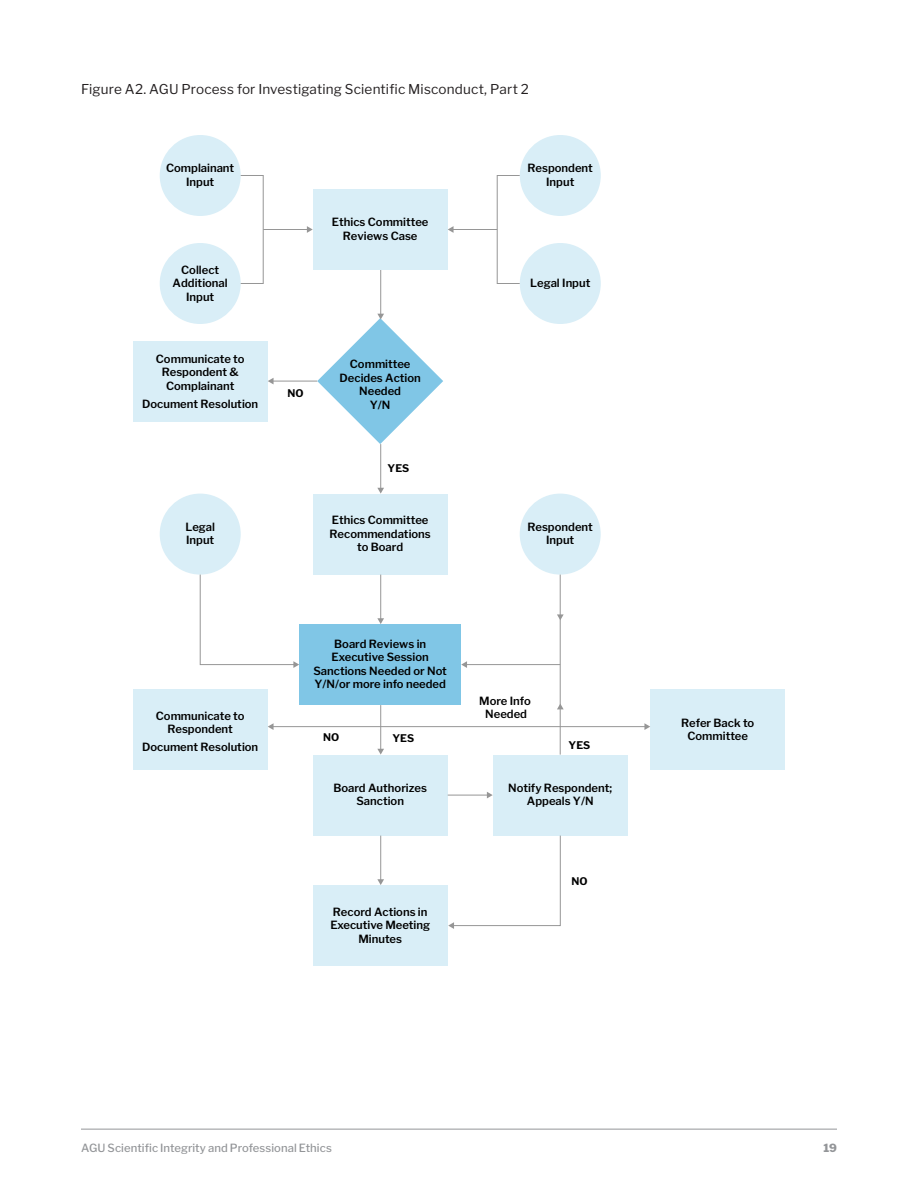
<style>
.page{position:relative;width:918px;height:1188px;background:#fff}
.page>*{position:absolute;margin:0;border:0;box-sizing:border-box;transform-origin:0 0}
.Body_TEXT{font:13.5px "Libre Franklin";letter-spacing:.01em;color:#231f20}
.t1{font:600 11.25px/13.5px "Libre Franklin";color:#000;text-align:center}
.t2{font:500 11.25px "Libre Franklin";letter-spacing:.005em;color:#939598}
.t3{font:800 11.25px "Libre Franklin";color:#939598}
.t4{font:700 10.5px "Libre Franklin";color:#000}
</style>
<div class="page">
<hr style="left:81px;top:1129px;width:756px;height:1px;background:#939598">
<div style="left:160px;top:135px;width:81px;height:81px;background:#d9eef7;border-radius:50%"></div>
<div style="left:520px;top:135px;width:81px;height:81px;background:#d9eef7;border-radius:50%"></div>
<div style="left:520px;top:243px;width:81px;height:81px;background:#d9eef7;border-radius:50%"></div>
<div style="left:160px;top:243px;width:81px;height:81px;background:#d9eef7;border-radius:50%"></div>
<div style="left:520px;top:494px;width:81px;height:81px;background:#d9eef7;border-radius:50%"></div>
<div style="left:160px;top:494px;width:81px;height:81px;background:#d9eef7;border-radius:50%"></div>
<div style="left:313px;top:189px;width:135px;height:81px;background:#d9eef7"></div>
<div style="left:313px;top:494px;width:135px;height:81px;background:#d9eef7"></div>
<div style="left:299px;top:624px;width:162px;height:81px;background:#80c6e6"></div>
<div style="left:133px;top:689px;width:135px;height:81px;background:#d9eef7"></div>
<div style="left:650px;top:689px;width:135px;height:81px;background:#d9eef7"></div>
<div style="left:493px;top:755px;width:135px;height:81px;background:#d9eef7"></div>
<div style="left:313px;top:755px;width:135px;height:81px;background:#d9eef7"></div>
<div style="left:313px;top:885px;width:135px;height:81px;background:#d9eef7"></div>
<div style="left:133px;top:341px;width:135px;height:81px;background:#d9eef7"></div>
<hr style="left:263px;top:229px;width:45px;height:1px;background:#969696">
<svg style="left:307px;top:226px;width:6px;height:7px"></svg>
<hr style="left:448px;top:795px;width:40px;height:1px;background:#969696">
<svg style="left:487px;top:792px;width:6px;height:6px"></svg>
<div style="left:240px;top:175px;width:24px;height:109px;border:1px solid #969696"></div>
<hr style="left:453px;top:229px;width:44px;height:1px;background:#969696">
<svg style="left:448px;top:226px;width:6px;height:7px"></svg>
<div style="left:497px;top:175px;width:23px;height:109px;border:1px solid #969696"></div>
<hr style="left:380px;top:270px;width:1px;height:45px;background:#969696">
<svg style="left:317px;top:314px;width:126px;height:130px"></svg>
<hr style="left:380px;top:444px;width:1px;height:45px;background:#969696">
<svg style="left:377px;top:488px;width:7px;height:6px"></svg>
<hr style="left:380px;top:575px;width:1px;height:44px;background:#969696">
<svg style="left:377px;top:618px;width:7px;height:6px"></svg>
<hr style="left:380px;top:705px;width:1px;height:45px;background:#969696">
<svg style="left:377px;top:749px;width:7px;height:6px"></svg>
<hr style="left:380px;top:836px;width:1px;height:44px;background:#969696">
<svg style="left:377px;top:879px;width:7px;height:6px"></svg>
<hr style="left:273px;top:381px;width:44px;height:1px;background:#969696">
<svg style="left:268px;top:378px;width:6px;height:6px"></svg>
<svg style="left:199px;top:574px;width:100px;height:94px"></svg>
<hr style="left:466px;top:664px;width:94px;height:1px;background:#969696">
<svg style="left:461px;top:661px;width:6px;height:7px"></svg>
<svg style="left:448px;top:835px;width:113px;height:94px"></svg>
<hr style="left:560px;top:575px;width:1px;height:180px;background:#969696">
<svg style="left:557px;top:614px;width:7px;height:6px"></svg>
<svg style="left:557px;top:704px;width:7px;height:5px"></svg>
<hr style="left:273px;top:726px;width:372px;height:1px;background:#969696">
<svg style="left:268px;top:723px;width:6px;height:7px"></svg>
<svg style="left:644px;top:723px;width:6px;height:7px"></svg>
<p class="Body_TEXT" style="left:81px;top:81px;width:449px">Figure A2. AGU Process for Investigating Scientific Misconduct, Part 2</p>
<p class="t1" style="left:166px;top:161px;width:70px">Complainant<br>Input</p>
<p class="t1" style="left:173px;top:263px;width:57px">Collect<br>Additional<br>Input</p>
<p class="t1" style="left:156px;top:352px;width:90px">Communicate to<br>Respondent &amp;<br>Complainant</p>
<p class="t1" style="left:142px;top:397px;width:118px">Document Resolution</p>
<p class="t1" style="left:185px;top:520px;width:31px;text-align:left">Legal<br>Input</p>
<p class="t1" style="left:332px;top:215px;width:98px">Ethics Committee<br>Reviews Case</p>
<p class="t1" style="left:528px;top:161px;width:67px">Respondent<br>Input</p>
<p class="t1" style="left:530px;top:276px;width:62px">Legal Input</p>
<p class="t4" style="left:288px;top:387px;width:18px">NO</p>
<p class="t1" style="left:340px;top:357px;width:83px">Committee<br>Decides Action<br>Needed<br>Y/N</p>
<p class="t4" style="left:388px;top:462px;width:23px">YES</p>
<p class="t1" style="left:330px;top:513px;width:103px">Ethics Committee<br>Recommendations to Board</p>
<p class="t1" style="left:528px;top:520px;width:67px">Respondent<br>Input</p>
<p class="t1" style="left:156px;top:709px;width:90px">Communicate to<br>Respondent</p>
<p class="t1" style="left:142px;top:741px;width:118px">Document Resolution</p>
<p class="t1" style="left:313px;top:637px;width:135px">Board Reviews in<br>Executive Session<br>Sanctions Needed or Not<br>Y/N/or more info needed</p>
<p class="t4" style="left:323px;top:730px;width:18px">NO</p>
<p class="t4" style="left:393px;top:732px;width:23px">YES</p>
<p class="t1" style="left:333px;top:781px;width:95px">Board Authorizes<br>Sanction</p>
<p class="t1" style="left:330px;top:905px;width:101px">Record Actions in<br>Executive Meeting<br>Minutes</p>
<p class="t1" style="left:479px;top:694px;width:53px">More Info<br>Needed</p>
<p class="t4" style="left:569px;top:739px;width:23px">YES</p>
<p class="t1" style="left:508px;top:781px;width:105px">Notify Respondent;<br>Appeals Y/N</p>
<p class="t4" style="left:571px;top:875px;width:18px">NO</p>
<p class="t1" style="left:681px;top:716px;width:75px">Refer Back to<br>Committee</p>
<p class="t2" style="left:81px;top:1141px;width:253px">AGU Scientific Integrity and Professional Ethics</p>
<p class="t3" style="left:823px;top:1141px;width:15px">19</p>
</div>
